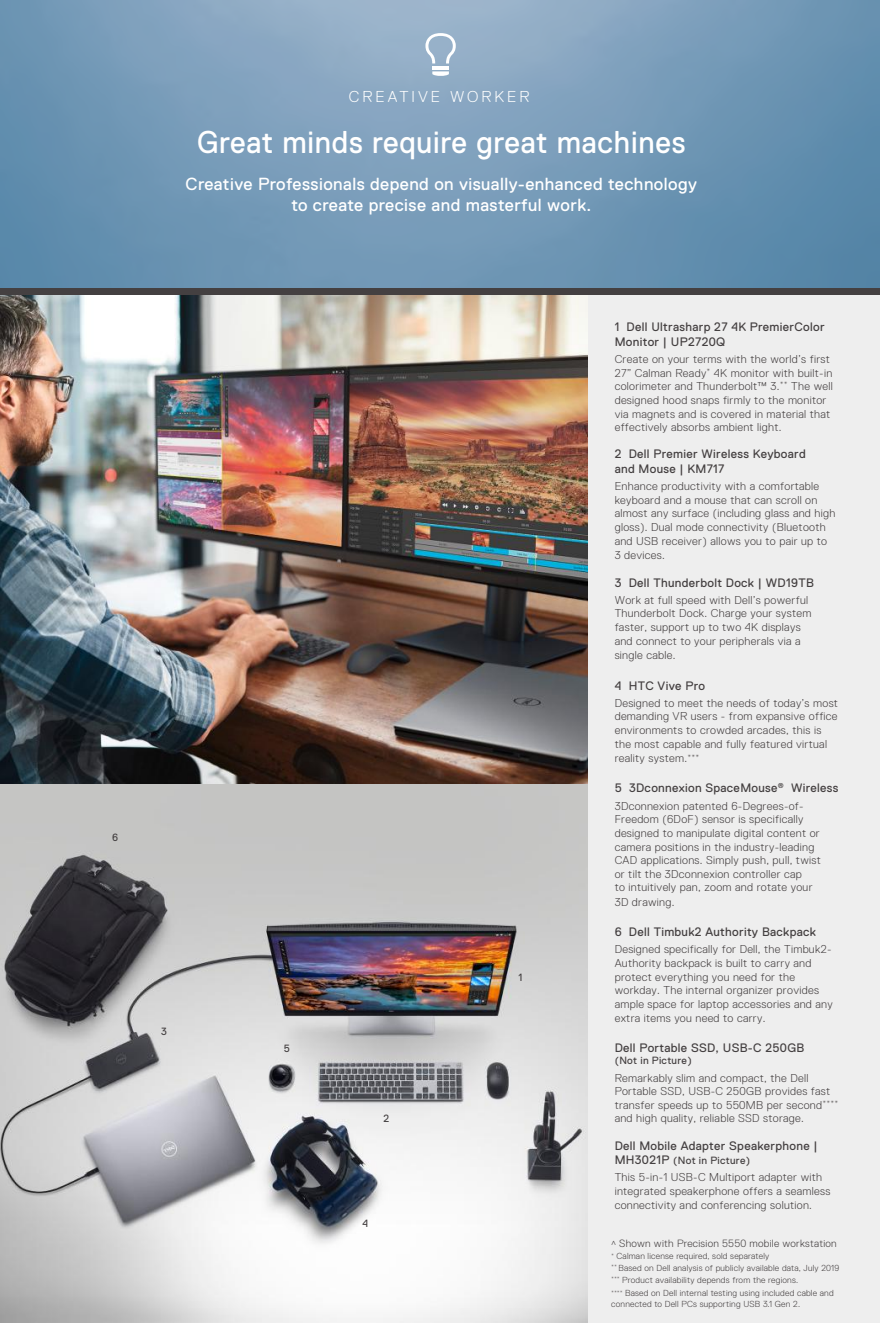
<style>
.page{position:relative;width:880px;height:1323px;background:#fff}
.page>*{position:absolute;margin:0;border:0;box-sizing:border-box;transform-origin:0 0}
.t1{font:31.5px "Dell Replica";letter-spacing:.025em;color:#fff;scale:.95 1}
.t2{font:17.5px/21px "Dell Replica";letter-spacing:.025em;color:#fff;text-align:center}
.t3{font:300 15.75px "Dell Replica";letter-spacing:.19em;color:#fff}
.t4{font:12.25px/14.7px "Dell Replica";letter-spacing:.025em;color:#444041}
.t5{font:300 11.38px/13.7px "Dell Replica";letter-spacing:.025em;color:#444041}
.t6{font:10.5px "Dell Replica";letter-spacing:.025em;color:#444041}
.t7{font:300 10.5px "Dell Replica";letter-spacing:.025em;color:#444041}
.t8{font:300 8.75px/11.7px "Dell Replica";letter-spacing:.025em;color:#444041}
.s1{font-size:12.25px}
.s2{font-size:8.75px}
</style>
<div class="page">
<img style="left:0;top:0;width:879px;height:289px">
<div style="left:587px;top:292px;width:292px;height:1031px;background:#eee"></div>
<img style="left:0;top:295px;width:587px;height:1028px">
<div style="left:0;top:289px;width:879px;height:6px;background:#444041"></div>
<svg style="left:425px;top:33px;width:31px;height:30px"></svg>
<hr style="left:432px;top:66px;width:17px;height:3px;background:#fff">
<svg style="left:432px;top:71px;width:17px;height:6px"></svg>
<p class="t6" style="left:112px;top:831px;width:7px">6</p>
<h3 class="t3" style="left:349px;top:88px;width:182px">CREATIVE WORKER</h3>
<h1 class="t1" style="left:197px;top:125px;width:515px">Great minds require great machines</h1>
<h2 class="t2" style="left:185px;top:174px;width:513px">Creative Professionals depend on visually-enhanced technology to create precise and masterful work.</h2>
<p class="t6" style="left:161px;top:1025px;width:7px">3</p>
<p class="t6" style="left:284px;top:1043px;width:8px">5</p>
<p class="t6" style="left:383px;top:1113px;width:7px">2</p>
<p class="t6" style="left:362px;top:1218px;width:7px">4</p>
<p class="t6" style="left:518px;top:971px;width:5px">1</p>
<p class="t4" style="left:614px;top:320px;width:211px">1 Dell Ultrasharp 27 4K PremierColor<br>Monitor | UP2720Q</p>
<p class="t5" style="left:614px;top:352px;width:220px">Create on your terms with the world’s first 27” Calman Ready<sup>*</sup> 4K monitor with built-in colorimeter and Thunderbolt™ 3.<sup>**</sup> The well designed hood snaps firmly to the monitor via magnets and is covered in material that effectively absorbs ambient light.</p>
<p class="t4" style="left:614px;top:447px;width:193px">2 Dell Premier Wireless Keyboard and Mouse | KM717</p>
<p class="t5" style="left:614px;top:479px;width:222px">Enhance productivity with a comfortable keyboard and a mouse that can scroll on almost any surface (including glass and high gloss). Dual mode connectivity (Bluetooth and USB receiver) allows you to pair up to 3 devices.</p>
<p class="t4" style="left:614px;top:575px;width:201px">3 Dell Thunderbolt Dock | WD19TB</p>
<p class="t5" style="left:614px;top:593px;width:198px">Work at full speed with Dell’s powerful<br>Thunderbolt Dock. Charge your system faster, support up to two 4K displays and connect to your peripherals via a single cable.</p>
<p class="t4" style="left:614px;top:678px;width:92px">4 HTC Vive Pro</p>
<p class="t5" style="left:614px;top:696px;width:225px">Designed to meet the needs of today’s most demanding VR users - from expansive office environments to crowded arcades, this is the most capable and fully featured virtual reality system.<sup>***</sup></p>
<p class="t4" style="left:614px;top:781px;width:225px">5 3Dconnexion SpaceMouse<sup>®</sup> Wireless</p>
<p class="t5" style="left:614px;top:799px;width:208px">3Dconnexion patented 6-Degrees-of-Freedom (6DoF) sensor is specifically designed to manipulate digital content or camera positions in the industry-leading CAD applications. Simply push, pull, twist or tilt the 3Dconnexion controller cap<br>to intuitively pan, zoom and rotate your 3D drawing.</p>
<p class="t4" style="left:614px;top:925px;width:203px">6 Dell Timbuk2 Authority Backpack</p>
<p class="t5" style="left:614px;top:943px;width:220px">Designed specifically for Dell, the Timbuk2- Authority backpack is built to carry and protect everything you need for the workday. The internal organizer provides ample space for laptop accessories and any extra items you need to carry.</p>
<p class="t4" style="left:614px;top:1040px;width:191px">Dell Portable SSD, USB-C 250GB</p>
<p class="t6" style="left:614px;top:1055px;width:79px">(Not in Picture)</p>
<p class="t5" style="left:614px;top:1071px;width:225px">Remarkably slim and compact, the Dell Portable SSD, USB-C 250GB provides fast transfer speeds up to 550MB per second<sup>**** </sup>and high quality, reliable SSD storage.</p>
<p class="t4" style="left:614px;top:1138px;width:204px">Dell Mobile Adapter Speakerphone |</p>
<p class="t6" style="left:614px;top:1155px;width:137px"><span class="s1">MH3021P</span> (Not in Picture)</p>
<p class="t5" style="left:614px;top:1171px;width:217px">This 5-in-1 USB-C Multiport adapter with integrated speakerphone offers a seamless connectivity and conferencing solution.</p>
<p class="t7" style="left:611px;top:1237px;width:227px"><span class="s2">^</span> Shown with Precision 5550 mobile workstation</p>
<p class="t8" style="left:611px;top:1251px;width:230px"><sup>*</sup> Calman license required, sold separately<br><sup>**</sup> Based on Dell analysis of publicly available data, July 2019 <sup>***</sup> Product availability depends from the regions.</p>
<p class="t8" style="left:611px;top:1288px;width:224px;line-height:10.5px"><sup>****</sup> Based on Dell internal testing using included cable and connected to Dell PCs supporting USB 3.1 Gen 2.</p>
</div>
